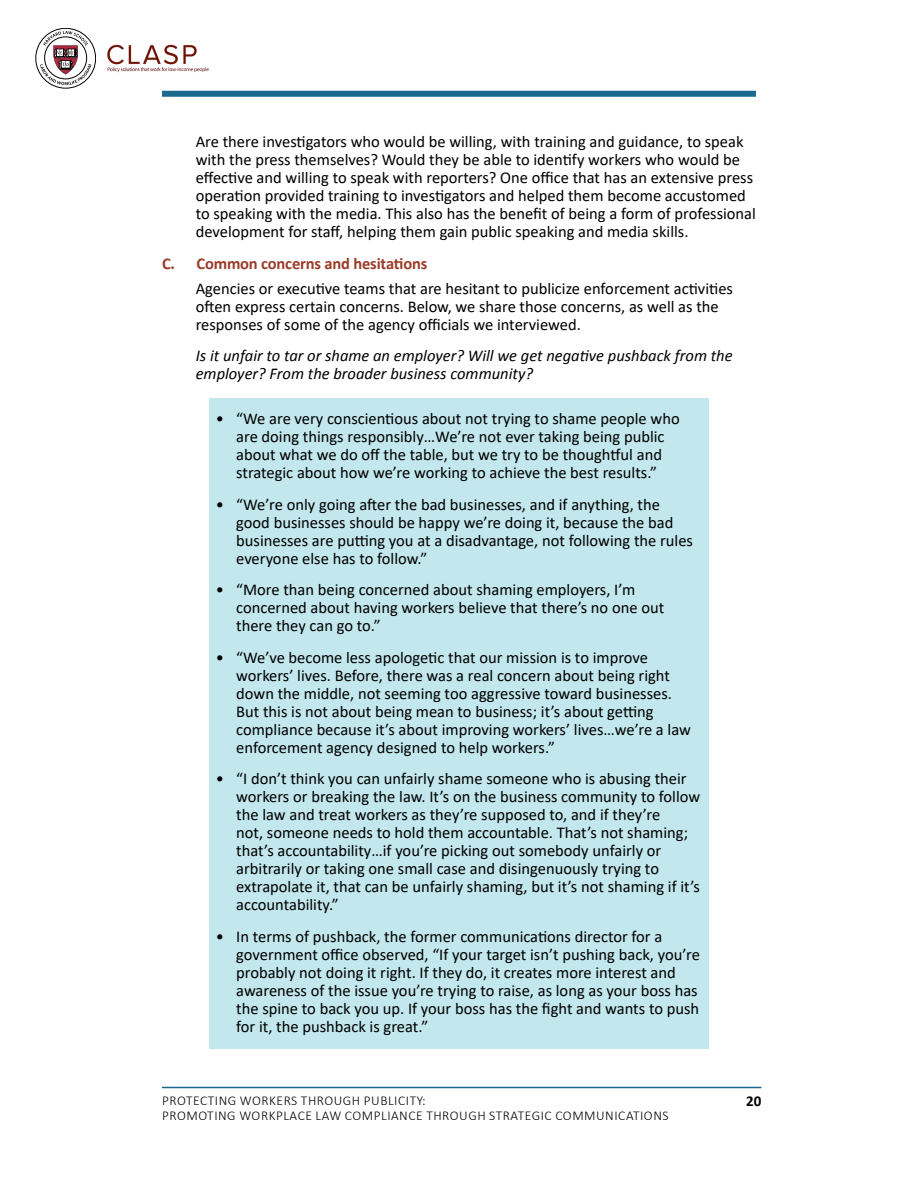
<style>
.page{position:relative;width:918px;height:1188px;background:#fff}
.page>*{position:absolute;margin:0;border:0;box-sizing:border-box;transform-origin:0 0}
.t1{font:16.5px/18px "Calibri";color:#000}
.t2{font:italic 16.5px/18px "Calibri";color:#000}
.t3{font:700 16.5px "Calibri";letter-spacing:-.01em;color:#9a3b28}
.t4{font:700 15px "Calibri";color:#000}
.t5{font:300 13.5px/15px "Calibri";letter-spacing:.04em;color:#000}
</style>
<div class="page">
<hr style="left:162px;top:1087px;width:599px;height:1px;background:#1a6a90">
<img style="left:107px;top:44px;width:102px;height:29px">
<div style="left:162px;top:91px;width:594px;height:6px;background:#1a6a90"></div>
<svg style="left:36px;top:28px;width:60px;height:60px"></svg>
<div style="left:36px;top:28px;width:60px;height:60px;border:1px solid #000;border-radius:50%"></div>
<svg style="left:40px;top:31px;width:52px;height:54px"></svg>
<div style="left:209px;top:398px;width:500px;height:98px;background:#c2e7ed"></div>
<div style="left:209px;top:484px;width:500px;height:97px;background:#c2e7ed"></div>
<div style="left:209px;top:569px;width:500px;height:80px;background:#c2e7ed"></div>
<div style="left:209px;top:637px;width:500px;height:133px;background:#c2e7ed"></div>
<div style="left:209px;top:758px;width:500px;height:170px;background:#c2e7ed"></div>
<div style="left:209px;top:916px;width:500px;height:133px;background:#c2e7ed"></div>
<p class="t1" style="left:196px;top:132px;width:562px">Are there investigators who would be willing, with training and guidance, to speak with the press themselves? Would they be able to identify workers who would be effective and willing to speak with reporters? One office that has an extensive press operation provided training to investigators and helped them become accustomed to speaking with the media. This also has the benefit of being a form of professional development for staff, helping them gain public speaking and media skills.</p>
<p class="t3" style="left:162px;top:252px;width:267px">C. Common concerns and hesitations</p>
<p class="t1" style="left:196px;top:279px;width:539px">Agencies or executive teams that are hesitant to publicize enforcement activities often express certain concerns. Below, we share those concerns, as well as the responses of some of the agency officials we interviewed.</p>
<p class="t2" style="left:196px;top:346px;width:538px">Is it unfair to tar or shame an employer? Will we get negative pushback from the employer? From the broader business community?</p>
<p class="t1" style="left:216px;top:409px;width:465px;text-align:center">• “We are very conscientious about not trying to shame people who are doing things responsibly…We’re not ever taking being public about what we do off the table, but we try to be thoughtful and strategic about how we’re working to achieve the best results.”</p>
<p class="t1" style="left:236px;top:495px;width:458px;text-indent:-20px">• “We’re only going after the bad businesses, and if anything, the good businesses should be happy we’re doing it, because the bad businesses are putting you at a disadvantage, not following the rules everyone else has to follow.”</p>
<p class="t1" style="left:236px;top:580px;width:429px;text-indent:-20px">• “More than being concerned about shaming employers, I’m concerned about having workers believe that there’s no one out there they can go to.”</p>
<p class="t1" style="left:236px;top:648px;width:456px;text-indent:-20px">• “We’ve become less apologetic that our mission is to improve workers’ lives. Before, there was a real concern about being right down the middle, not seeming too aggressive toward businesses.<br>But this is not about being mean to business; it’s about getting compliance because it’s about improving workers’ lives…we’re a law enforcement agency designed to help workers.”</p>
<p class="t1" style="left:236px;top:769px;width:466px;text-indent:-20px">• “I don’t think you can unfairly shame someone who is abusing their workers or breaking the law. It’s on the business community to follow the law and treat workers as they’re supposed to, and if they’re<br>not, someone needs to hold them accountable. That’s not shaming; that’s accountability…if you’re picking out somebody unfairly or arbitrarily or taking one small case and disingenuously trying to extrapolate it, that can be unfairly shaming, but it’s not shaming if it’s accountability.”</p>
<p class="t1" style="left:236px;top:927px;width:465px;text-indent:-20px">• In terms of pushback, the former communications director for a government office observed, “If your target isn’t pushing back, you’re probably not doing it right. If they do, it creates more interest and awareness of the issue you’re trying to raise, as long as your boss has the spine to back you up. If your boss has the fight and wants to push for it, the pushback is great.”</p>
<p class="t5" style="left:162px;top:1093px;width:508px">PROTECTING WORKERS THROUGH PUBLICITY:<br>PROMOTING WORKPLACE LAW COMPLIANCE THROUGH STRATEGIC COMMUNICATIONS</p>
<p class="t4" style="left:746px;top:1090px;width:17px">20</p>
</div>
